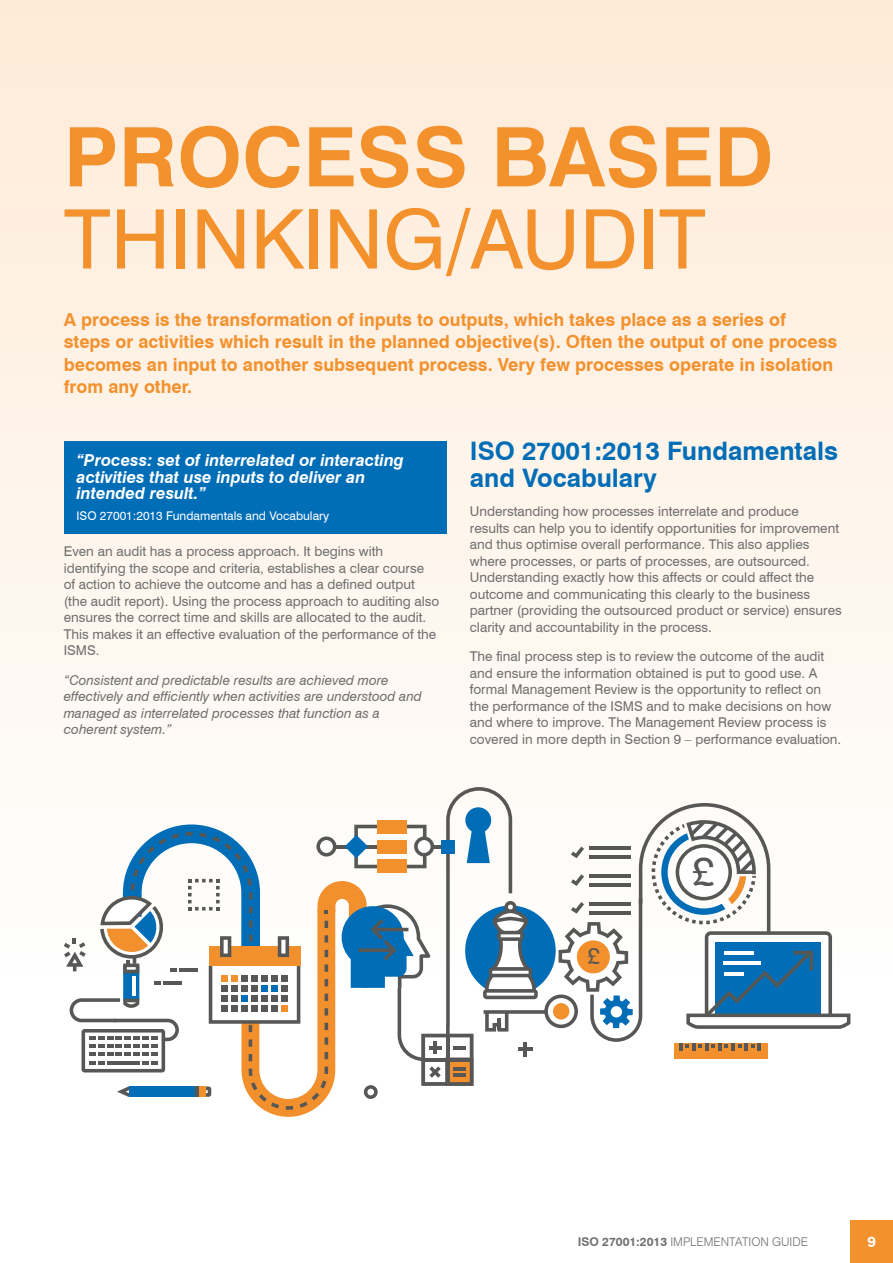
<style>
.page{position:relative;width:893px;height:1263px;background:#fff}
.page>*{position:absolute;margin:0;border:0;box-sizing:border-box;transform-origin:0 0}
.t1{font:82.2px "Swiss 721 BT";color:#f3912d}
.t2{font:700 82.2px "Swiss 721 BT";color:#f3912d}
.t3{font:41.4px "Swiss 721 BT";color:#575756}
.t4{font:700 25.5px/27px "Swiss 721 BT";color:#006db7}
.t5{font:23.25px "Swiss 721 BT";color:#575756}
.t6{font:700 18px/22.5px "Swiss 721 BT";color:#f3912d}
.t7{font:italic 700 16.5px/16.5px "Swiss 721 BT";color:#fff}
.t8{font:700 15px "Swiss 721 BT";color:#fff}
.t9{font:13.5px/16.5px "Swiss 721 BT";color:#706f6f}
.t10{font:italic 13.5px/16.5px "Swiss 721 BT";color:#706f6f}
.t11{font:12px "Swiss 721 BT";color:#fff}
.t12{font:300 12px "Swiss 721 BT";color:#706f6f}
.s1{font-weight:700}
</style>
<div class="page">
<div style="left:850px;top:1220px;width:43px;height:43px;background:#f3912d"></div>
<div style="left:0;top:0;width:893px;height:971px;background:linear-gradient(to bottom,#feebd7,#fefefe)"></div>
<div style="left:64px;top:441px;width:382px;height:92px;background:#006db7"></div>
<svg style="left:64px;top:787px;width:786px;height:330px"></svg>
<h1 class="t2" style="left:64px;top:107px;width:711px">PROCESS BASED</h1>
<h1 class="t1" style="left:64px;top:189px;width:644px">THINKING/AUDIT</h1>
<p class="t6" style="left:64px;top:308px;width:775px">A process is the transformation of inputs to outputs, which takes place as a series of<br>steps or activities which result in the planned objective(s). Often the output of one process becomes an input to another subsequent process. Very few processes operate in isolation from any other.</p>
<p class="t7" style="left:77px;top:452px;width:329px">“Process: set of interrelated or interacting activities that use inputs to deliver an intended result.”</p>
<p class="t11" style="left:77px;top:509px;width:254px">ISO 27001:2013 Fundamentals and Vocabulary</p>
<p class="t9" style="left:64px;top:543px;width:377px">Even an audit has a process approach. It begins with identifying the scope and criteria, establishes a clear course<br>of action to achieve the outcome and has a defined output (the audit report). Using the process approach to auditing also ensures the correct time and skills are allocated to the audit.<br>This makes it an effective evaluation of the performance of the ISMS.</p>
<p class="t10" style="left:64px;top:671px;width:359px">“Consistent and predictable results are achieved more effectively and efficiently when activities are understood and managed as interrelated processes that function as a coherent system.”</p>
<h3 class="t4" style="left:470px;top:437px;width:370px">ISO 27001:2013 Fundamentals and Vocabulary</h3>
<p class="t9" style="left:470px;top:503px;width:373px">Understanding how processes interrelate and produce results can help you to identify opportunities for improvement and thus optimise overall performance. This also applies where processes, or parts of processes, are outsourced.<br>Understanding exactly how this affects or could affect the outcome and communicating this clearly to the business partner (providing the outsourced product or service) ensures clarity and accountability in the process.</p>
<p class="t9" style="left:470px;top:648px;width:373px">The final process step is to review the outcome of the audit and ensure the information obtained is put to good use. A formal Management Review is the opportunity to reflect on the performance of the ISMS and to make decisions on how and where to improve. The Management Review process is covered in more depth in Section 9 – performance evaluation.</p>
<h3 class="t5" style="left:587px;top:942px;width:14px">£</h3>
<h2 class="t3" style="left:692px;top:846px;width:24px">£</h2>
<p class="t12" style="left:578px;top:1235px;width:232px"><span class="s1">ISO 27001:2013</span> IMPLEMENTATION GUIDE</p>
<p class="t8" style="left:867px;top:1233px;width:10px">9</p>
</div>
